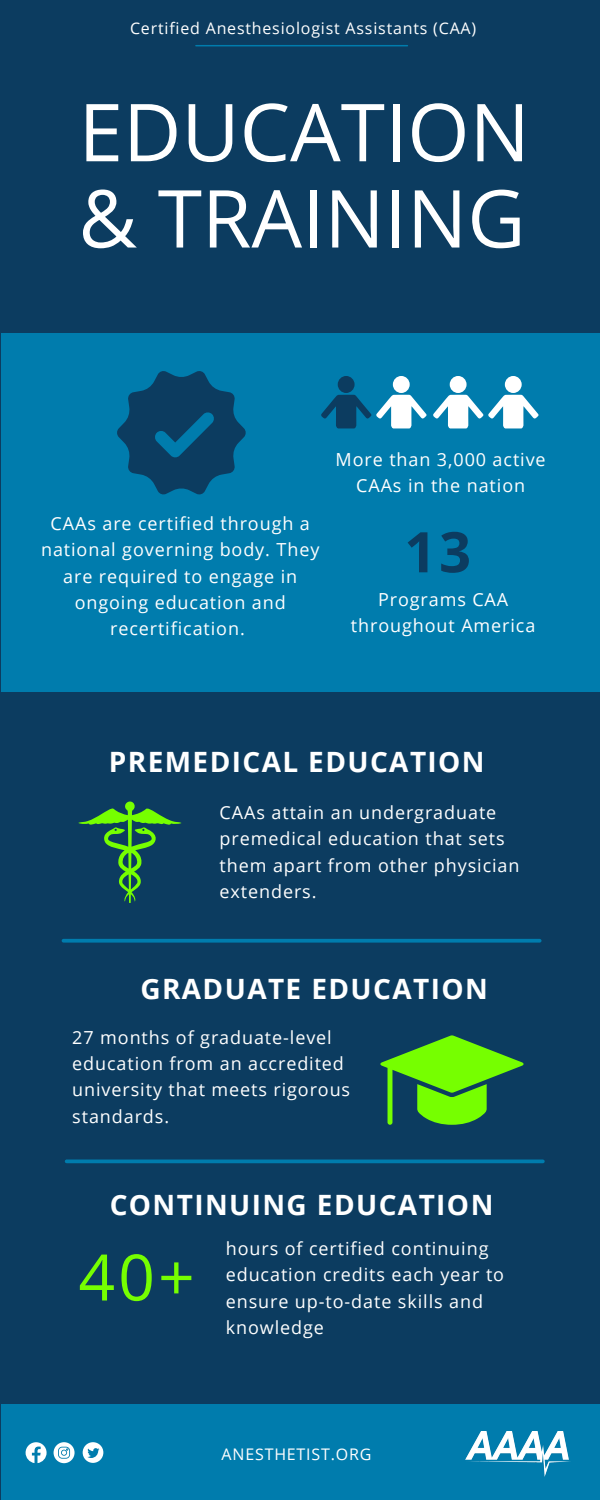
<style>
.page{position:relative;width:600px;height:1500px;background:#0c3c60}
.page>*{position:absolute;margin:0;border:0;box-sizing:border-box;transform-origin:0 0}
.t1{font:80px "Open Sans";color:#fff}
.t2{font:64px "Open Sans";color:#76ff00}
.t3{font:700 56px "Open Sans";color:#0c3c60}
.t4{font:700 28px "Open Sans";letter-spacing:.05em;color:#fff}
.t5{font:18px/26.2px "Open Sans";letter-spacing:.05em;color:#fff}
.t6{font:16px "Open Sans";letter-spacing:.05em;color:#fff}
</style>
<div class="page">
<div style="left:2px;top:333px;width:598px;height:359px;background:#007cad"></div>
<div style="left:338px;top:376px;width:17px;height:17px;background:#0c3c60;border-radius:50%"></div>
<div style="left:393px;top:376px;width:17px;height:17px;background:#fff;border-radius:50%"></div>
<svg style="left:321px;top:395px;width:105px;height:33px"></svg>
<div style="left:450px;top:376px;width:17px;height:17px;background:#fff;border-radius:50%"></div>
<div style="left:505px;top:376px;width:17px;height:17px;background:#fff;border-radius:50%"></div>
<svg style="left:433px;top:395px;width:105px;height:33px"></svg>
<div style="left:2px;top:1405px;width:598px;height:95px;background:#007cad"></div>
<svg style="left:79px;top:801px;width:102px;height:102px"></svg>
<svg style="left:380px;top:1035px;width:144px;height:90px"></svg>
<svg style="left:63px;top:939px;width:477px;height:4px;background:#0175a5"></svg>
<hr style="left:67px;top:1160px;width:476px;height:3px;background:#007cad">
<svg style="left:117px;top:371px;width:129px;height:124px"></svg>
<img style="left:466px;top:1431px;width:105px;height:46px">
<svg style="left:26px;top:1442px;width:21px;height:21px"></svg>
<svg style="left:54px;top:1442px;width:21px;height:21px"></svg>
<svg style="left:83px;top:1442px;width:20px;height:21px"></svg>
<hr style="left:196px;top:45px;width:211px;height:1px;background:#007cad">
<p class="t6" style="left:130px;top:17px;width:348px">Certified Anesthesiologist Assistants (CAA)</p>
<p class="t1" style="left:79px;top:76px;width:453px">EDUCATION</p>
<p class="t1" style="left:79px;top:162px;width:448px">&amp; TRAINING</p>
<p class="t5" style="left:41px;top:510px;width:280px;text-align:center">CAAs are certified through a national governing body. They are required to engage in ongoing education and recertification.</p>
<p class="t5" style="left:336px;top:446px;width:212px;text-align:center">More than 3,000 active<br>CAAs in the nation</p>
<p class="t3" style="left:404px;top:513px;width:68px">13</p>
<p class="t5" style="left:351px;top:585px;width:186px;text-align:center">Programs CAA throughout America</p>
<p class="t4" style="left:109px;top:742px;width:377px">PREMEDICAL EDUCATION</p>
<p class="t5" style="left:220px;top:799px;width:301px">CAAs attain an undergraduate premedical education that sets them apart from other physician extenders.</p>
<p class="t4" style="left:140px;top:969px;width:349px">GRADUATE EDUCATION</p>
<p class="t5" style="left:72px;top:1024px;width:279px">27 months of graduate-level education from an accredited university that meets rigorous standards.</p>
<p class="t4" style="left:110px;top:1185px;width:385px">CONTINUING EDUCATION</p>
<p class="t2" style="left:79px;top:1232px;width:118px">40+</p>
<p class="t5" style="left:226px;top:1235px;width:280px">hours of certified continuing education credits each year to ensure up-to-date skills and knowledge</p>
<p class="t6" style="left:222px;top:1443px;width:151px">ANESTHETIST.ORG</p>
</div>
